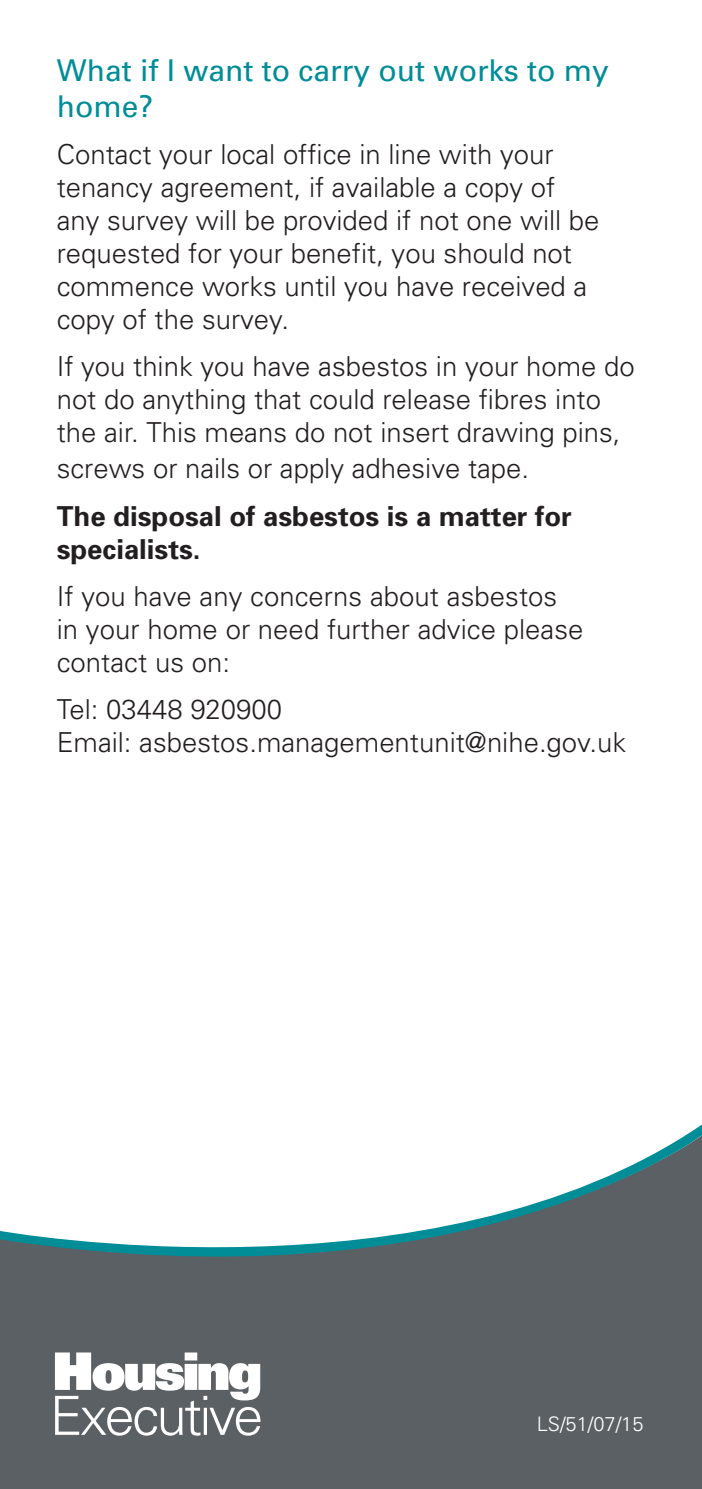
<style>
.page{position:relative;width:702px;height:1489px;background:#fff}
.page>*{position:absolute;margin:0;border:0;box-sizing:border-box;transform-origin:0 0}
.P_Subhead{font:30px/36px "Univers";color:#008d97}
.P_Body{font:300 27.5px/33px "Univers";color:#231f20}
.P_Body-2{font:700 27.5px/33px "Univers";color:#231f20}
.P_Body-3{font:300 20px "Univers";color:#fff}
</style>
<div class="page">
<div style="left:0;top:1310px;width:702px;height:178px;background:#5b6064"></div>
<svg style="left:0;top:1124px;width:702px;height:186px"></svg>
<svg style="left:55px;top:1352px;width:205px;height:83px"></svg>
<p class="P_Subhead" style="left:57px;top:52px;width:553px">What if I want to carry out works to my home?</p>
<p class="P_Body" style="left:57px;top:137px;width:544px">Contact your local office in line with your tenancy agreement, if available a copy of any survey will be provided if not one will be requested for your benefit, you should not commence works until you have received a copy of the survey.</p>
<p class="P_Body" style="left:57px;top:349px;width:579px">If you think you have asbestos in your home do not do anything that could release fibres into the air. This means do not insert drawing pins,</p>
<p class="P_Body" style="left:57px;top:451px;width:474px">screws or nails or apply adhesive tape.</p>
<p class="P_Body-2" style="left:57px;top:498px;width:516px">The disposal of asbestos is a matter for specialists.</p>
<p class="P_Body" style="left:57px;top:579px;width:528px">If you have any concerns about asbestos in your home or need further advice please contact us on:</p>
<p class="P_Body" style="left:57px;top:692px;width:571px">Tel: 03448 920900<br>Email: asbestos.managementunit@nihe.gov.uk</p>
<p class="P_Body-3" style="left:536px;top:1411px;width:108px">LS/51/07/15</p>
</div>
